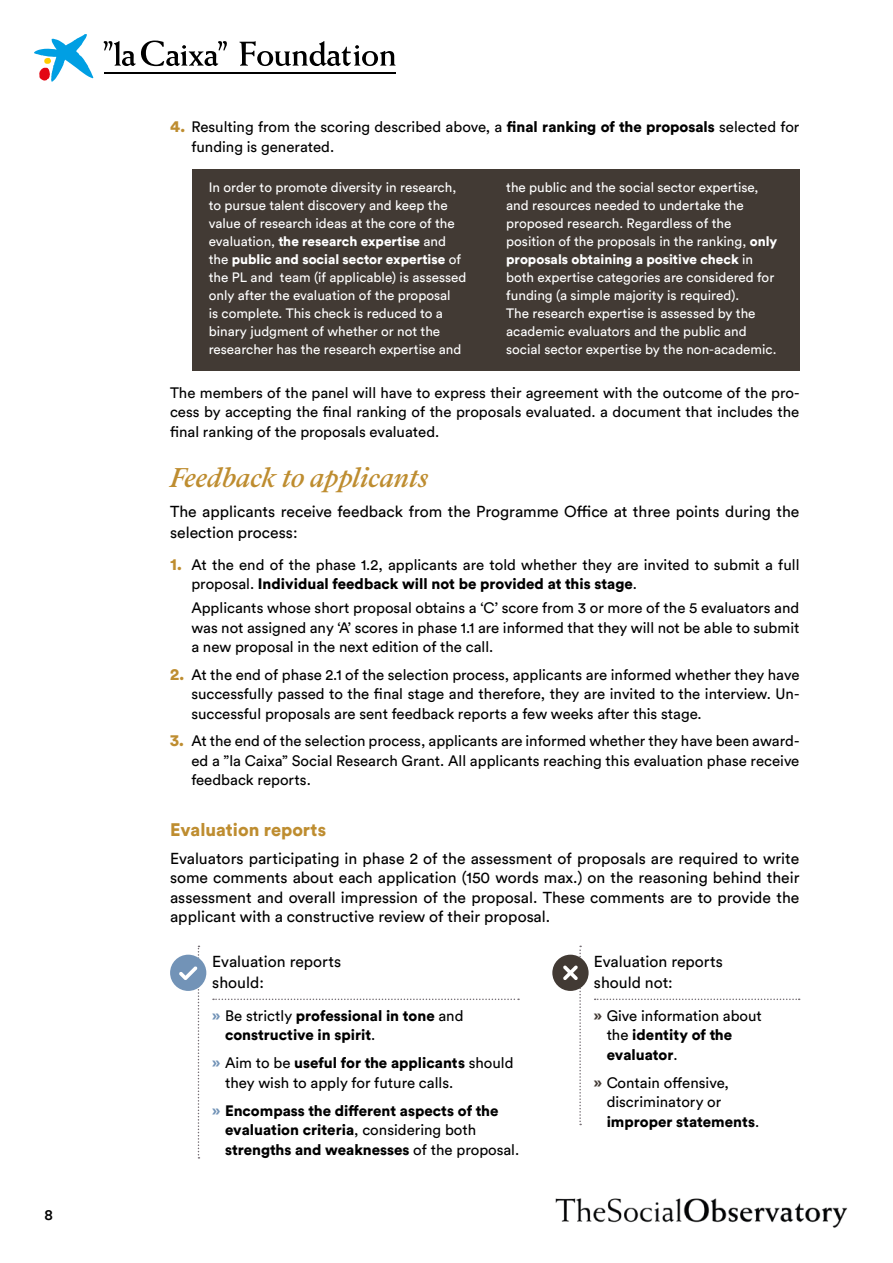
<style>
.page{position:relative;width:893px;height:1263px;background:#fff}
.page>*{position:absolute;margin:0;border:0;box-sizing:border-box;transform-origin:0 0}
.t1{font:italic 500 30px "Addington CF";color:#be8d30}
.t2{font:900 18px "Circular Std";color:#be8d30}
.t3{font:15.75px/21px "Circular Std";color:#000}
.t4{font:15px/19.5px "Circular Std";color:#000}
.t5{font:900 15px/19.5px "Circular Std";color:#000}
.t6{font:500 15px "Circular Std";color:#000}
.t7{font:13.5px/18px "Circular Std";color:#fff}
.s1{font-weight:900;font-size:16.5px;color:#be8d30}
.s2{font-weight:900}
.s3{color:#7293b7}
.s4{font-weight:400}
.s5{font-weight:900;color:#7293b7}
.s6{font-weight:900;color:#423a34}
</style>
<div class="page">
<img style="left:555px;top:1198px;width:293px;height:30px">
<svg style="left:34px;top:34px;width:59px;height:48px"></svg>
<hr style="left:104px;top:73px;width:291px;height:1px;background:#000">
<hr style="left:104px;top:72px;width:291px;height:1px;background:#000">
<svg style="left:103px;top:41px;width:124px;height:25px"></svg>
<svg style="left:239px;top:41px;width:156px;height:25px"></svg>
<svg style="left:213px;top:998px;width:306px;height:2px"></svg>
<div style="left:170px;top:955px;width:36px;height:36px;background:#7293b7;border-radius:50%"></div>
<svg style="left:179px;top:946px;width:20px;height:212px"></svg>
<svg style="left:595px;top:998px;width:205px;height:2px"></svg>
<div style="left:552px;top:955px;width:37px;height:36px;background:#423a34;border-radius:50%"></div>
<svg style="left:563px;top:946px;width:18px;height:179px"></svg>
<div style="left:192px;top:170px;width:607px;height:201px;background:#423a34"></div>
<p class="t6" style="left:45px;top:1205px;width:10px">8</p>
<p class="t4" style="left:191px;top:117px;width:610px;text-indent:-21px"><span class="s1">4.</span> Resulting from the scoring described above, a <span class="s2">final ranking of the proposals</span> selected for funding is generated.</p>
<p class="t7" style="left:209px;top:178px;width:259px">In order to promote diversity in research, to pursue talent discovery and keep the value of research ideas at the core of the evaluation, <span class="s2">the research expertise</span> and the <span class="s2">public and social sector expertise</span> of the PL and team (if applicable) is assessed only after the evaluation of the proposal<br>is complete. This check is reduced to a binary judgment of whether or not the researcher has the research expertise and</p>
<p class="t7" style="left:506px;top:178px;width:273px">the public and the social sector expertise, and resources needed to undertake the proposed research. Regardless of the position of the proposals in the ranking, <span class="s2">only proposals obtaining a positive check</span> in both expertise categories are considered for funding (a simple majority is required).<br>The research expertise is assessed by the academic evaluators and the public and social sector expertise by the non-academic.</p>
<p class="t4" style="left:170px;top:383px;width:631px;text-align:justify">The members of the panel will have to express their agreement with the outcome of the pro&shy;cess by accepting the final ranking of the proposals evaluated. a document that includes the final ranking of the proposals evaluated.</p>
<h1 class="t1" style="left:170px;top:460px;width:259px">Feedback to applicants</h1>
<p class="t3" style="left:170px;top:501px;width:631px">The applicants receive feedback from the Programme Office at three points during the selection process:</p>
<p class="t4" style="left:191px;top:554px;width:610px;text-indent:-21px"><span class="s1">1.</span> At the end of the phase 1.2, applicants are told whether they are invited to submit a full proposal. <span class="s2">Individual feedback will not be provided at this stage</span>.</p>
<p class="t4" style="left:191px;top:598px;width:610px;text-align:justify">Applicants whose short proposal obtains a ‘C’ score from 3 or more of the 5 evaluators and was not assigned any ‘A’ scores in phase 1.1 are informed that they will not be able to submit a new proposal in the next edition of the call.</p>
<p class="t4" style="left:191px;top:664px;width:610px;text-align:justify;text-indent:-21px"><span class="s1">2.</span> At the end of phase 2.1 of the selection process, applicants are informed whether they have successfully passed to the final stage and therefore, they are invited to the interview. Un&shy;successful proposals are sent feedback reports a few weeks after this stage.</p>
<p class="t4" style="left:191px;top:731px;width:610px;text-align:justify;text-indent:-21px"><span class="s1">3.</span> At the end of the selection process, applicants are informed whether they have been award&shy;ed a ”la Caixa” Social Research Grant. All applicants reaching this evaluation phase receive feedback reports.</p>
<p class="t2" style="left:170px;top:817px;width:158px">Evaluation reports</p>
<p class="t3" style="left:170px;top:848px;width:631px;line-height:19.5px;text-align:justify">Evaluators participating in phase 2 of the assessment of proposals are required to write some comments about each application (150 words max.) on the reasoning behind their assessment and overall impression of the proposal. These comments are to provide the applicant with a constructive review of their proposal.</p>
<p class="t3" style="left:212px;top:951px;width:130px">Evaluation reports should:</p>
<p class="t5" style="left:225px;top:1005px;width:240px;text-indent:-13px"><span class="s3">»</span> <span class="s4">Be strictly</span> professional in tone <span class="s4">and </span>constructive in spirit<span class="s4">.</span></p>
<p class="t4" style="left:225px;top:1053px;width:290px;text-indent:-13px"><span class="s5">»</span> Aim to be <span class="s2">useful for the applicants</span> should they wish to apply for future calls.</p>
<p class="t5" style="left:225px;top:1100px;width:296px;text-indent:-13px"><span class="s3">»</span> Encompass the different aspects of the evaluation criteria<span class="s4">, considering both </span>strengths and weaknesses <span class="s4">of the proposal.</span></p>
<p class="t3" style="left:594px;top:951px;width:130px">Evaluation reports should not:</p>
<p class="t4" style="left:607px;top:1005px;width:157px;text-indent:-13px"><span class="s6">»</span> Give information about the <span class="s2">identity of the evaluator</span>.</p>
<p class="t4" style="left:607px;top:1072px;width:154px;text-indent:-13px"><span class="s6">»</span> Contain offensive, discriminatory or <span class="s2">improper statements</span>.</p>
</div>
